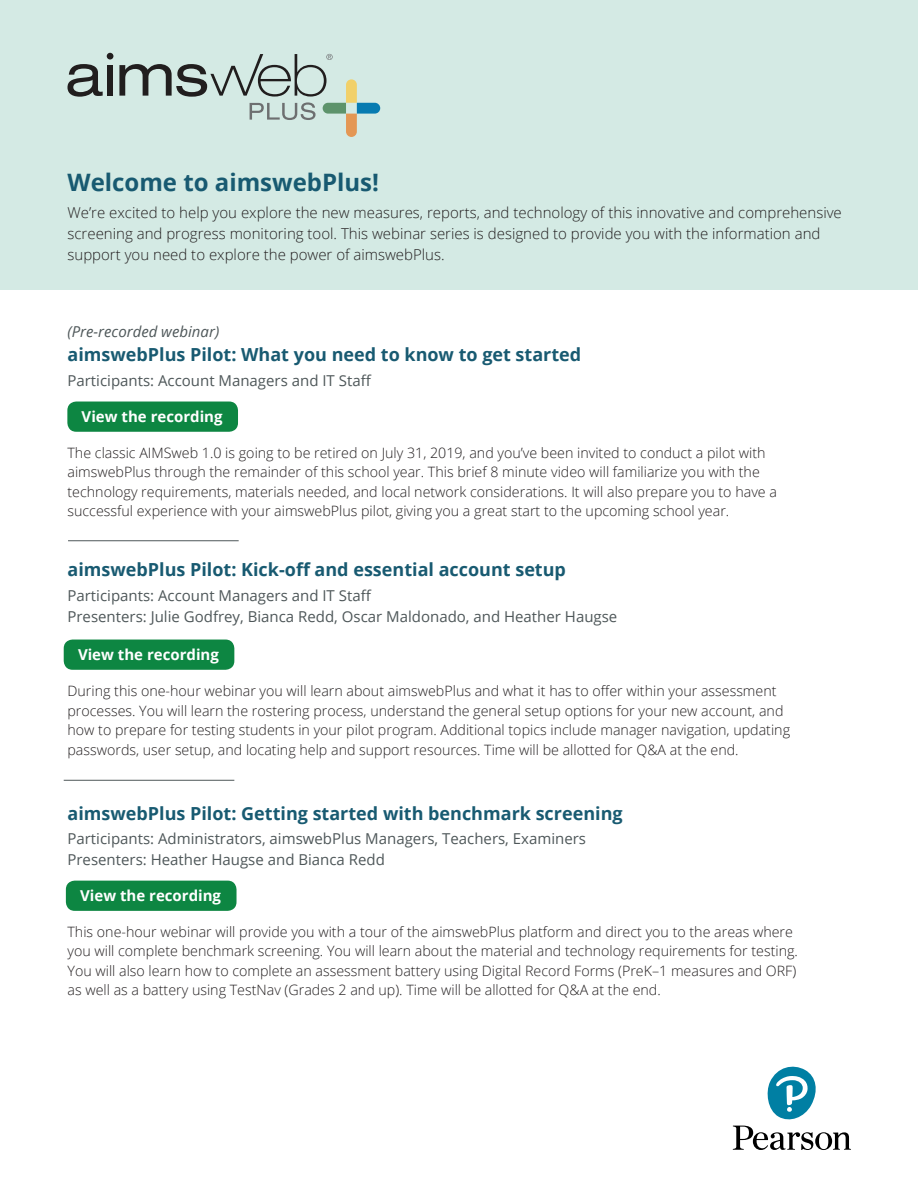
<style>
.page{position:relative;width:918px;height:1188px;background:#fff}
.page>*{position:absolute;margin:0;border:0;box-sizing:border-box;transform-origin:0 0}
.body_copy{font:700 24px "Open Sans";color:#185a71}
.webinar_name{font:700 18px "Open Sans";color:#185a71}
.participants{font:15px/21px "Open Sans";color:#4e5759}
.body_copy-2{font:300 15px/21px "Open Sans";color:#231f20}
.t1{font:700 15px "Open Sans";color:#fff}
.body_copy-3{font:italic 15px "Open Sans";color:#4e5759}
.webinar_description{font:300 14.25px/19.5px "Open Sans";color:#231f20}
</style>
<div class="page">
<div style="left:0;top:0;width:918px;height:289px;background:#d4eae4"></div>
<div style="left:107px;top:53px;width:6px;height:7px;background:#211e1e;border-radius:50%"></div>
<svg style="left:68px;top:64px;width:35px;height:33px"></svg>
<div style="left:107px;top:65px;width:6px;height:31px;background:#211e1e"></div>
<svg style="left:119px;top:54px;width:261px;height:83px"></svg>
<div style="left:67px;top:402px;width:171px;height:30px;background:#0d8642;border-radius:9px"></div>
<svg style="left:733px;top:1066px;width:118px;height:84px"></svg>
<hr style="left:68px;top:540px;width:171px;height:1px;background:#4e5759">
<hr style="left:64px;top:780px;width:170px;height:1px;background:#4e5759">
<div style="left:64px;top:640px;width:170px;height:30px;background:#0d8642;border-radius:9px"></div>
<div style="left:66px;top:881px;width:171px;height:30px;background:#0d8642;border-radius:9px"></div>
<p class="body_copy" style="left:68px;top:165px;width:313px">Welcome to aimswebPlus!</p>
<p class="body_copy-2" style="left:68px;top:202px;width:776px">We’re excited to help you explore the new measures, reports, and technology of this innovative and comprehensive screening and progress monitoring tool. This webinar series is designed to provide you with the information and support you need to explore the power of aimswebPlus.</p>
<p class="body_copy-3" style="left:68px;top:321px;width:153px">(Pre-recorded webinar)</p>
<p class="webinar_name" style="left:68px;top:342px;width:515px">aimswebPlus Pilot: What you need to know to get started</p>
<p class="participants" style="left:68px;top:369px;width:306px">Participants: Account Managers and IT Staff</p>
<p class="t1" style="left:82px;top:406px;width:142px">View the recording</p>
<p class="webinar_description" style="left:68px;top:442px;width:711px">The classic AIMSweb 1.0 is going to be retired on July 31, 2019, and you’ve been invited to conduct a pilot with aimswebPlus through the remainder of this school year. This brief 8 minute video will familiarize you with the technology requirements, materials needed, and local network considerations. It will also prepare you to have a successful experience with your aimswebPlus pilot, giving you a great start to the upcoming school year.</p>
<p class="webinar_name" style="left:68px;top:557px;width:500px">aimswebPlus Pilot: Kick-off and essential account setup</p>
<p class="participants" style="left:68px;top:584px;width:551px">Participants: Account Managers and IT Staff<br>Presenters: Julie Godfrey, Bianca Redd, Oscar Maldonado, and Heather Haugse</p>
<p class="t1" style="left:78px;top:644px;width:142px">View the recording</p>
<p class="webinar_description" style="left:68px;top:681px;width:724px">During this one-hour webinar you will learn about aimswebPlus and what it has to offer within your assessment processes. You will learn the rostering process, understand the general setup options for your new account, and how to prepare for testing students in your pilot program. Additional topics include manager navigation, updating passwords, user setup, and locating help and support resources. Time will be allotted for Q&amp;A at the end.</p>
<p class="webinar_name" style="left:68px;top:801px;width:557px">aimswebPlus Pilot: Getting started with benchmark screening</p>
<p class="participants" style="left:68px;top:828px;width:520px">Participants: Administrators, aimswebPlus Managers, Teachers, Examiners<br>Presenters: Heather Haugse and Bianca Redd</p>
<p class="t1" style="left:80px;top:885px;width:142px">View the recording</p>
<p class="webinar_description" style="left:68px;top:921px;width:732px">This one-hour webinar will provide you with a tour of the aimswebPlus platform and direct you to the areas where you will complete benchmark screening. You will learn about the material and technology requirements for testing.<br>You will also learn how to complete an assessment battery using Digital Record Forms (PreK–1 measures and ORF) as well as a battery using TestNav (Grades 2 and up). Time will be allotted for Q&amp;A at the end.</p>
</div>
